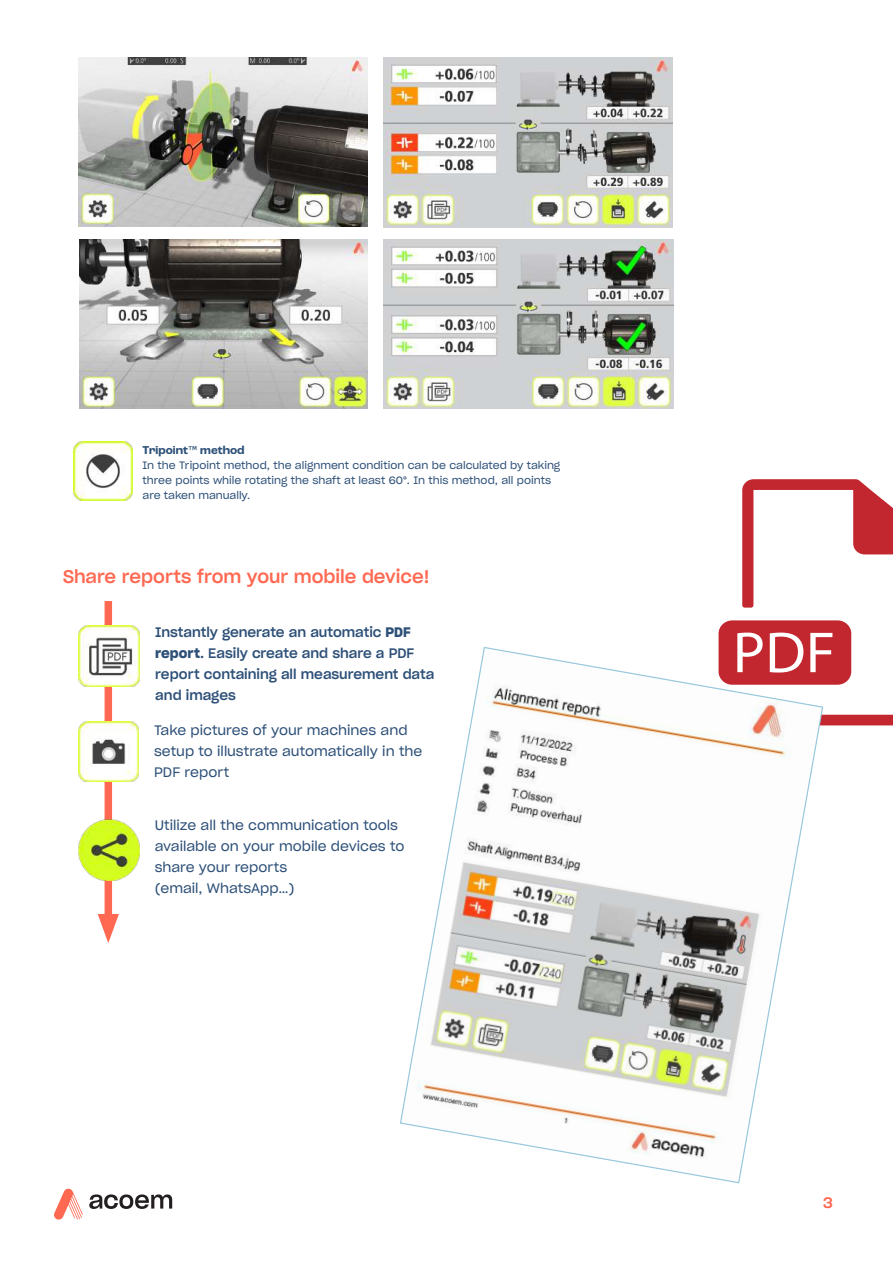
<style>
.page{position:relative;width:893px;height:1263px;background:#fff}
.page>*{position:absolute;margin:0;border:0;box-sizing:border-box;transform-origin:0 0}
.t1{font:18px "Sharp Grotesk Medium 20";color:#ff6952}
.t2{font:15px "Sharp Grotesk Medium 20";color:#ff6952}
.t3{font:13.5px/21px "Sharp Grotesk Book 20";color:#2d5078}
.t4{font:13.5px/21px "Sharp Grotesk Medium 20";color:#2d5078}
.t5{font:700 12px "Roc Grotesk";color:#2d5078}
.t6{font:10.5px/15px "Sharp Grotesk Book 20";color:#2d5078}
.s1{font-family:"Sharp Grotesk Sm Bold 20"}
</style>
<div class="page">
<svg style="left:718px;top:479px;width:175px;height:246px"></svg>
<div style="left:105px;top:601px;width:7px;height:325px;background:#ff6952"></div>
<svg style="left:98px;top:914px;width:21px;height:29px"></svg>
<img style="left:79px;top:626px;width:60px;height:60px">
<img style="left:78px;top:721px;width:61px;height:61px">
<img style="left:79px;top:820px;width:60px;height:60px">
<svg style="left:54px;top:1188px;width:29px;height:31px"></svg>
<svg style="left:89px;top:1194px;width:83px;height:15px"></svg>
<img style="left:79px;top:57px;width:289px;height:170px">
<img style="left:384px;top:57px;width:289px;height:170px">
<img style="left:384px;top:239px;width:289px;height:170px">
<img style="left:79px;top:239px;width:289px;height:170px">
<img style="left:73px;top:441px;width:60px;height:60px">
<svg style="left:400px;top:646px;width:424px;height:538px"></svg>
<p class="t5" style="left:143px;top:442px;width:104px">Tripoint™ method</p>
<p class="t6" style="left:143px;top:457px;width:419px">In the Tripoint method, the alignment condition can be calculated by taking three points while rotating the shaft at least 60°. In this method, all points are taken manually.</p>
<h1 class="t1" style="left:63px;top:561px;width:368px">Share reports from your mobile device!</h1>
<p class="t4" style="left:155px;top:621px;width:281px">Instantly generate an automatic <span class="s1">PDF report</span>. Easily create and share a PDF report containing all measurement data and images</p>
<p class="t3" style="left:154px;top:719px;width:270px">Take pictures of your machines and setup to illustrate automatically in the<br>PDF report</p>
<p class="t3" style="left:155px;top:814px;width:251px">Utilize all the communication tools available on your mobile devices to share your reports<br>(email, WhatsApp…)</p>
<p class="t2" style="left:823px;top:1190px;width:11px">3</p>
</div>
